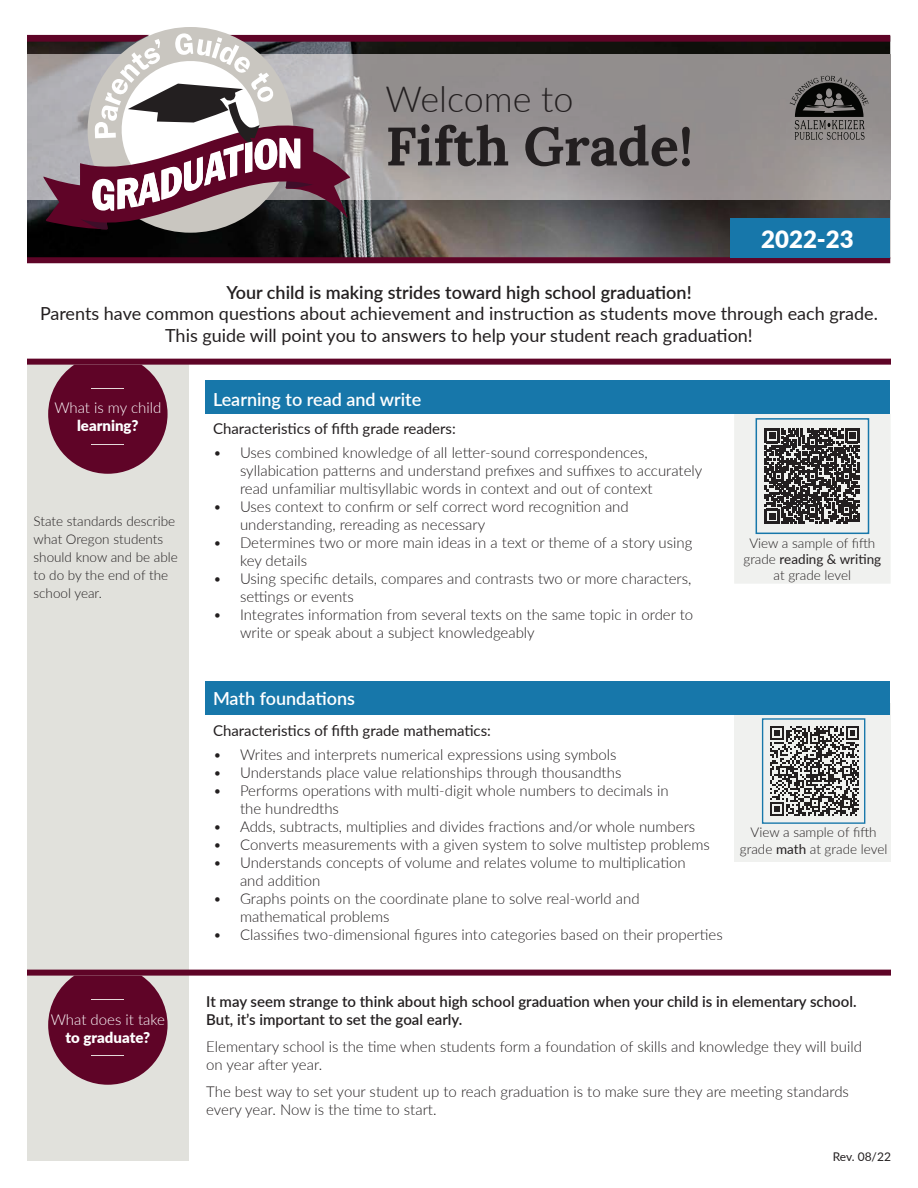
<style>
.page{position:relative;width:918px;height:1188px;background:#fff}
.page>*{position:absolute;margin:0;border:0;box-sizing:border-box;transform-origin:0 0}
.t1{font:700 54px "Pxymjv Lora";color:#231f20}
.t2{font:300 36px "Rprynr Lato";color:#231f20}
.t3{font:900 24px "Szmllj Lato";color:#fff}
.t4{font:18px/21.6px "Hrlbmy Lato";color:#231f20;text-align:center}
.t5{font:600 18px "Cpsfvs Lato";color:#231f20}
.t6{font:600 18px "Cpsfvs Lato";color:#fff}
.t7{font:300 15px/18px "Lbgfby Lato";color:#231f20}
.t8{font:600 15px "Cpsfvs Lato";color:#231f20}
.t9{font:15px "Hrlbmy Lato";color:#231f20}
.t10{font:600 15px "Tqxxkk Lato";color:#231f20}
.t11{font:300 15px "Rprynr Lato";color:#fff}
.t12{font:900 15px "Szmllj Lato";color:#fff}
.t13{font:300 15px "Rprynr Lato";color:#231f20}
.t14{font:300 13.5px/18px "Lbgfby Lato";color:#231f20;text-align:center}
.t15{font:300 13.5px "Rprynr Lato";color:#231f20}
.t16{font:13.5px "Hrlbmy Lato";color:#231f20}
.t17{font:12px "Hrlbmy Lato";letter-spacing:-.005em;color:#231f20}
.s1{font-family:"Rprynr Lato"}
.s2{font-family:"Lbgfby Lato";font-weight:300}
.s3{font-family:"Vkktnc Lato";font-weight:400}
</style>
<div class="page">
<img style="left:27px;top:230px;width:703px;height:27px">
<div style="left:27px;top:257px;width:863px;height:6px;background:#5f0427"></div>
<div style="left:730px;top:219px;width:160px;height:39px;background:#1777aa"></div>
<div style="left:735px;top:704px;width:156px;height:158px;background:#f0f1ef"></div>
<div style="left:762px;top:718px;width:103px;height:106px;border:1px solid #1777aa"></div>
<div style="left:206px;top:380px;width:684px;height:34px;background:#1777aa"></div>
<div style="left:206px;top:681px;width:684px;height:33px;background:#1777aa"></div>
<svg style="left:734px;top:414px;width:157px;height:170px"></svg>
<div style="left:756px;top:418px;width:113px;height:116px;border:2px solid #1777aa"></div>
<svg style="left:770px;top:726px;width:89px;height:90px"></svg>
<div style="left:27px;top:365px;width:162px;height:796px;background:#e1e1dc"></div>
<svg style="left:48px;top:365px;width:120px;height:109px"></svg>
<hr style="left:91px;top:444px;width:33px;height:1px;background:#e5d9d9">
<div style="left:27px;top:359px;width:864px;height:6px;background:#5f0427"></div>
<div style="left:27px;top:970px;width:864px;height:6px;background:#5f0427"></div>
<svg style="left:48px;top:976px;width:120px;height:109px"></svg>
<hr style="left:91px;top:1055px;width:33px;height:1px;background:#e5d9d9">
<hr style="left:91px;top:999px;width:33px;height:1px;background:#e5d9d9">
<hr style="left:91px;top:388px;width:33px;height:1px;background:#e5d9d9">
<svg style="left:27px;top:33px;width:863px;height:197px"></svg>
<h2 class="t2" style="left:386px;top:74px;width:190px">Welcome to</h2>
<h1 class="t1" style="left:386px;top:100px;width:309px">Fifth Grade!</h1>
<h3 class="t3" style="left:761px;top:221px;width:94px">2022-23</h3>
<p class="t5" style="left:226px;top:279px;width:467px">Your child is making strides toward high school graduation!</p>
<p class="t4" style="left:40px;top:302px;width:839px">Parents have common questions about achievement and instruction as students move through each grade.<br>This guide will point you to answers to help your student reach graduation!</p>
<p class="t11" style="left:54px;top:398px;width:109px">What is my child</p>
<p class="t12" style="left:77px;top:415px;width:63px">learning?</p>
<p class="t15" style="left:34px;top:512px;width:143px">State standards describe</p>
<p class="t14" style="left:34px;top:530px;width:146px;text-align:left">what Oregon students should know and be able to do by the end of the school year.</p>
<p class="t11" style="left:51px;top:1009px;width:116px">What does it take</p>
<p class="t12" style="left:66px;top:1026px;width:86px">to graduate?</p>
<p class="t6" style="left:213px;top:386px;width:210px">Learning to read and write</p>
<p class="t9" style="left:213px;top:418px;width:244px">Characteristics of fifth grade readers:</p>
<p class="t7" style="left:240px;top:443px;width:464px;text-indent:-27px"><span class="s1">•</span> Uses combined knowledge of all letter-sound correspondences, syllabication patterns and understand prefixes and suffixes to accurately read unfamiliar multisyllabic words in context and out of context</p>
<p class="t7" style="left:240px;top:497px;width:390px;text-indent:-27px"><span class="s1">•</span> Uses context to confirm or self correct word recognition and understanding, rereading as necessary</p>
<p class="t7" style="left:213px;top:533px;width:481px"><span class="s1">•</span> Determines two or more main ideas in a text or theme of a story using</p>
<p class="t13" style="left:240px;top:550px;width:69px">key details</p>
<p class="t7" style="left:240px;top:569px;width:453px;text-indent:-27px"><span class="s1">•</span> Using specific details, compares and contrasts two or more characters, settings or events</p>
<p class="t7" style="left:240px;top:605px;width:455px;text-indent:-27px"><span class="s1">•</span> Integrates information from several texts on the same topic in order to write or speak about a subject knowledgeably</p>
<p class="t14" style="left:749px;top:533px;width:128px">View a sample of fifth</p>
<p class="t16" style="left:743px;top:549px;width:139px"><span class="s2">grade</span> reading &amp; writing</p>
<p class="t14" style="left:774px;top:566px;width:79px">at grade level</p>
<p class="t6" style="left:213px;top:685px;width:143px">Math foundations</p>
<p class="t9" style="left:213px;top:720px;width:280px">Characteristics of fifth grade mathematics:</p>
<p class="t7" style="left:213px;top:745px;width:405px"><span class="s1">•</span> Writes and interprets numerical expressions using symbols</p>
<p class="t7" style="left:213px;top:763px;width:410px"><span class="s1">•</span> Understands place value relationships through thousandths</p>
<p class="t7" style="left:240px;top:781px;width:430px;text-indent:-27px"><span class="s1">•</span> Performs operations with multi-digit whole numbers to decimals in the hundredths</p>
<p class="t7" style="left:213px;top:817px;width:484px"><span class="s1">•</span> Adds, subtracts, multiplies and divides fractions and/or whole numbers</p>
<p class="t7" style="left:213px;top:835px;width:498px"><span class="s1">•</span> Converts measurements with a given system to solve multistep problems</p>
<p class="t7" style="left:240px;top:853px;width:447px;text-indent:-27px"><span class="s1">•</span> Understands concepts of volume and relates volume to multiplication and addition</p>
<p class="t7" style="left:240px;top:889px;width:401px;text-indent:-27px"><span class="s1">•</span> Graphs points on the coordinate plane to solve real-world and mathematical problems</p>
<p class="t7" style="left:213px;top:925px;width:511px"><span class="s1">•</span> Classifies two-dimensional figures into categories based on their properties</p>
<p class="t14" style="left:740px;top:824px;width:149px;line-height:16.2px">View a sample of fifth grade <span class="s3">math</span> at grade level</p>
<p class="t8" style="left:206px;top:990px;width:652px">It may seem strange to think about high school graduation when your child is in elementary school.</p>
<p class="t10" style="left:206px;top:1008px;width:258px">But, it’s important to set the goal early.</p>
<p class="t7" style="left:206px;top:1037px;width:657px">Elementary school is the time when students form a foundation of skills and knowledge they will build on year after year.</p>
<p class="t7" style="left:206px;top:1082px;width:644px">The best way to set your student up to reach graduation is to make sure they are meeting standards every year. Now is the time to start.</p>
<p class="t17" style="left:833px;top:1148px;width:60px">Rev. 08/22</p>
</div>
